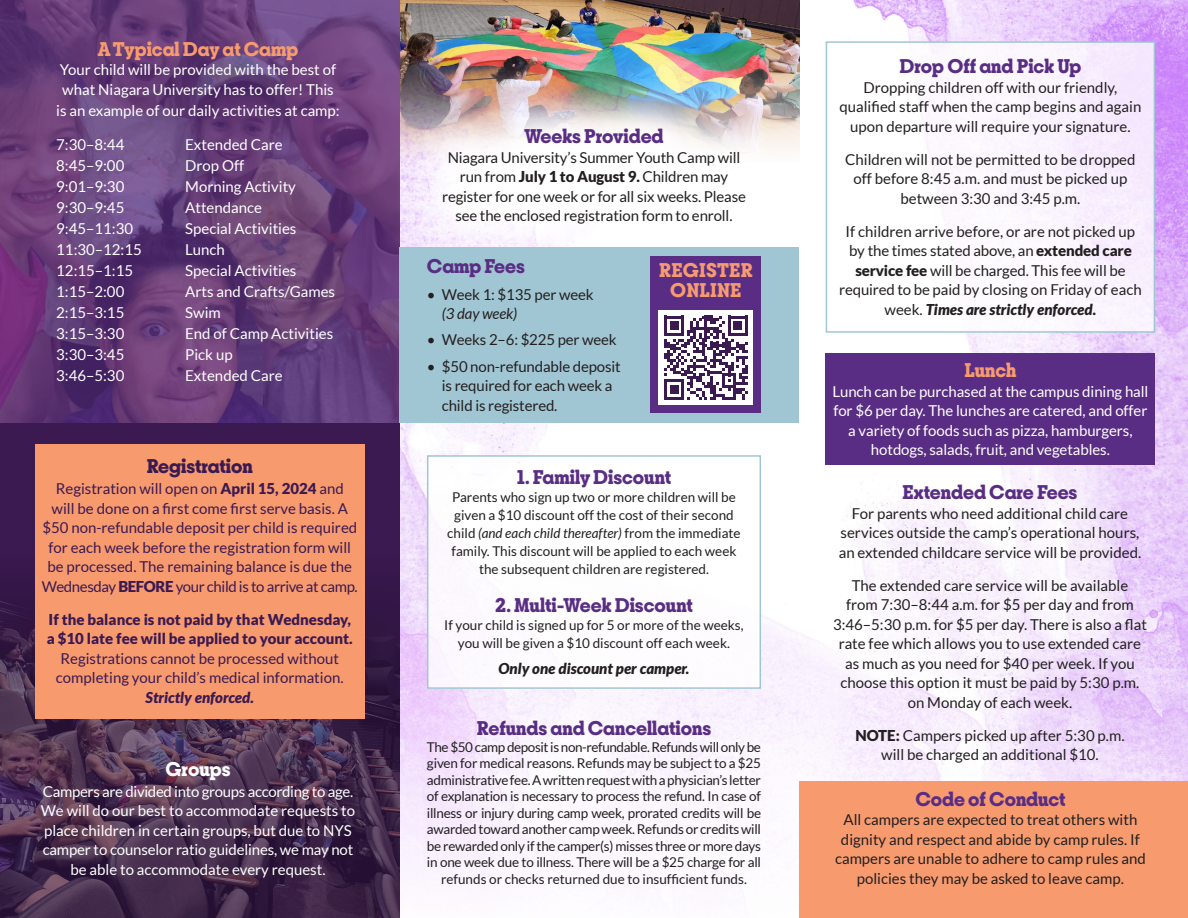
<style>
.page{position:relative;width:1188px;height:918px;background:#fff}
.page>*{position:absolute;margin:0;border:0;box-sizing:border-box;transform-origin:0 0}
.t1{font:700 21px "Breton";color:#592d83}
.t2{font:700 21px "Breton";color:#f79b6f}
.t3{font:700 21px "Breton";color:#3b1951}
.t4{font:700 21px "Breton";color:#fff}
.t5{font:15px/19.5px "Lato";color:#231f20;text-align:center}
.t6{font:15px/19.5px "Lato";color:#fff;text-align:center}
.t7{font:15px/19.5px "Lato";color:#3b1951;text-align:center}
.t8{font:italic 900 15px "Lato";color:#231f20}
.t9{font:13.5px/16.5px "Lato";letter-spacing:-.02em;color:#231f20;text-align:center}
.t10{font:13.5px/18px "Lato";color:#231f20;text-align:center}
.s1{font-weight:900}
.s2{font-weight:900;font-style:italic}
.s3{font-style:italic}
</style>
<div class="page">
<img style="left:400px;top:0;width:788px;height:892px">
<div style="left:799px;top:781px;width:389px;height:137px;background:#f79b6f"></div>
<div style="left:0;top:410px;width:400px;height:508px;background:#3b1951"></div>
<img style="left:0;top:596px;width:400px;height:322px">
<img style="left:400px;top:0;width:399px;height:163px">
<img style="left:0;top:0;width:400px;height:423px">
<div style="left:826px;top:42px;width:328px;height:290px;background:#fff"></div>
<div style="left:826px;top:41px;width:329px;height:292px;border:2px solid #a1c6d3"></div>
<img style="left:393px;top:78px;width:402px;height:196px">
<div style="left:428px;top:456px;width:332px;height:232px;background:#fff"></div>
<div style="left:427px;top:455px;width:334px;height:234px;border:2px solid #a1c6d3"></div>
<div style="left:826px;top:354px;width:329px;height:111px;background:#592d83"></div>
<div style="left:400px;top:247px;width:399px;height:176px;background:#a1c6d3"></div>
<div style="left:651px;top:257px;width:110px;height:156px;background:#592d83"></div>
<div style="left:659px;top:310px;width:94px;height:95px;background:#fff"></div>
<svg style="left:664px;top:316px;width:84px;height:84px"></svg>
<div style="left:35px;top:444px;width:330px;height:275px;background:#f79b6f"></div>
<p class="t2" style="left:98px;top:35px;width:202px">A Typical Day at Camp</p>
<p class="t6" style="left:60px;top:60px;width:278px;text-align:left">Your child will be provided with the best of what Niagara University has to offer! This</p>
<p class="t6" style="left:56px;top:100px;width:285px">is an example of our daily activities at camp:</p>
<p class="t6" style="left:56px;top:135px;width:70px">7:30–8:44</p>
<p class="t6" style="left:185px;top:135px;width:99px">Extended Care</p>
<p class="t6" style="left:56px;top:156px;width:70px">8:45–9:00</p>
<p class="t6" style="left:185px;top:156px;width:60px">Drop Off</p>
<p class="t6" style="left:56px;top:177px;width:70px">9:01–9:30</p>
<p class="t6" style="left:185px;top:177px;width:112px">Morning Activity</p>
<p class="t6" style="left:56px;top:198px;width:70px">9:30–9:45</p>
<p class="t6" style="left:185px;top:198px;width:78px">Attendance</p>
<p class="t6" style="left:56px;top:219px;width:78px">9:45–11:30</p>
<p class="t6" style="left:185px;top:219px;width:113px">Special Activities</p>
<p class="t6" style="left:56px;top:240px;width:87px">11:30–12:15</p>
<p class="t6" style="left:185px;top:240px;width:41px">Lunch</p>
<p class="t6" style="left:56px;top:261px;width:78px">12:15–1:15</p>
<p class="t6" style="left:185px;top:261px;width:113px">Special Activities</p>
<p class="t6" style="left:56px;top:282px;width:70px">1:15–2:00</p>
<p class="t6" style="left:185px;top:282px;width:151px">Arts and Crafts/Games</p>
<p class="t6" style="left:56px;top:303px;width:70px">2:15–3:15</p>
<p class="t6" style="left:185px;top:303px;width:37px">Swim</p>
<p class="t6" style="left:56px;top:324px;width:70px">3:15–3:30</p>
<p class="t6" style="left:185px;top:324px;width:149px">End of Camp Activities</p>
<p class="t6" style="left:56px;top:345px;width:70px">3:30–3:45</p>
<p class="t6" style="left:185px;top:345px;width:49px">Pick up</p>
<p class="t6" style="left:56px;top:366px;width:70px">3:46–5:30</p>
<p class="t6" style="left:185px;top:366px;width:99px">Extended Care</p>
<p class="t3" style="left:147px;top:452px;width:108px">Registration</p>
<p class="t7" style="left:42px;top:479px;width:317px">Registration will open on <span class="s1">April 15, 2024</span> and<br>will be done on a first come first serve basis. A $50 non-refundable deposit per child is required for each week before the registration form will be processed. The remaining balance is due the Wednesday <span class="s1">BEFORE</span> your child is to arrive at camp.</p>
<p class="t7" style="left:47px;top:610px;width:307px"><span class="s1">If the balance is not paid by that Wednesday, a $10 late fee will be applied to your account.<br></span>Registrations cannot be processed without completing your child’s medical information.<br><span class="s2">Strictly enforced.</span></p>
<p class="t4" style="left:165px;top:755px;width:67px">Groups</p>
<p class="t6" style="left:41px;top:781px;width:316px">Campers are divided into groups according to age.<br>We will do our best to accommodate requests to place children in certain groups, but due to NYS camper to counselor ratio guidelines, we may not be able to accommodate every request.</p>
<p class="t1" style="left:524px;top:122px;width:141px">Weeks Provided</p>
<p class="t5" style="left:442px;top:148px;width:305px">Niagara University’s Summer Youth Camp will run from <span class="s1">July 1 to August 9.</span> Children may register for one week or for all six weeks. Please see the enclosed registration form to enroll.</p>
<p class="t1" style="left:427px;top:252px;width:99px">Camp Fees</p>
<p class="t5" style="left:442px;top:284px;width:153px;text-align:left;text-indent:-15px">• Week 1: $135 per week <span class="s3">(3 day week)</span></p>
<p class="t5" style="left:427px;top:330px;width:191px">• Weeks 2–6: $225 per week</p>
<p class="t5" style="left:442px;top:356px;width:180px;text-align:left;text-indent:-15px">• $50 non-refundable deposit is required for each week a child is registered.</p>
<p class="t2" style="left:659px;top:256px;width:95px">REGISTER</p>
<p class="t2" style="left:670px;top:276px;width:73px">ONLINE</p>
<p class="t1" style="left:517px;top:463px;width:156px">1. Family Discount</p>
<p class="t10" style="left:447px;top:488px;width:295px">Parents who sign up two or more children will be given a $10 discount off the cost of their second child <span class="s3">(and each child thereafter)</span> from the immediate family. This discount will be applied to each week the subsequent children are registered.</p>
<p class="t1" style="left:495px;top:591px;width:199px">2. Multi-Week Discount</p>
<p class="t10" style="left:444px;top:616px;width:301px">If your child is signed up for 5 or more of the weeks, you will be given a $10 discount off each week.</p>
<p class="t8" style="left:499px;top:660px;width:192px">Only one discount per camper.</p>
<p class="t1" style="left:477px;top:714px;width:236px">Refunds and Cancellations</p>
<p class="t9" style="left:427px;top:738px;width:336px">The $50 camp deposit is non-refundable. Refunds will only be given for medical reasons. Refunds may be subject to a $25 administrative fee. A written request with a physician’s letter of explanation is necessary to process the refund. In case of illness or injury during camp week, prorated credits will be awarded toward another camp week. Refunds or credits will be rewarded only if the camper(s) misses three or more days in one week due to illness. There will be a $25 charge for all refunds or checks returned due to insufficient funds.</p>
<p class="t1" style="left:899px;top:52px;width:183px">Drop Off and Pick Up</p>
<p class="t5" style="left:839px;top:77px;width:303px">Dropping children off with our friendly, qualified staff when the camp begins and again upon departure will require your signature.</p>
<p class="t5" style="left:845px;top:149px;width:292px">Children will not be permitted to be dropped off before 8:45 a.m. and must be picked up between 3:30 and 3:45 p.m.</p>
<p class="t5" style="left:839px;top:221px;width:304px">If children arrive before, or are not picked up by the times stated above, an <span class="s1">extended care service fee</span> will be charged. This fee will be required to be paid by closing on Friday of each week. <span class="s2">Times are strictly enforced.</span></p>
<p class="t2" style="left:964px;top:356px;width:53px">Lunch</p>
<p class="t6" style="left:832px;top:381px;width:318px">Lunch can be purchased at the campus dining hall for $6 per day. The lunches are catered, and offer a variety of foods such as pizza, hamburgers, hotdogs, salads, fruit, and vegetables.</p>
<p class="t1" style="left:903px;top:478px;width:176px">Extended Care Fees</p>
<p class="t5" style="left:839px;top:504px;width:304px">For parents who need additional child care services outside the camp’s operational hours, an extended childcare service will be provided.</p>
<p class="t5" style="left:833px;top:576px;width:315px">The extended care service will be available<br>from 7:30–8:44 a.m. for $5 per day and from 3:46–5:30 p.m. for $5 per day. There is also a flat rate fee which allows you to use extended care as much as you need for $40 per week. If you choose this option it must be paid by 5:30 p.m. on Monday of each week.</p>
<p class="t5" style="left:855px;top:726px;width:271px"><span class="s1">NOTE:</span> Campers picked up after 5:30 p.m. will be charged an additional $10.</p>
<p class="t1" style="left:915px;top:784px;width:152px">Code of Conduct</p>
<p class="t5" style="left:835px;top:810px;width:312px">All campers are expected to treat others with dignity and respect and abide by camp rules. If campers are unable to adhere to camp rules and policies they may be asked to leave camp.</p>
</div>
